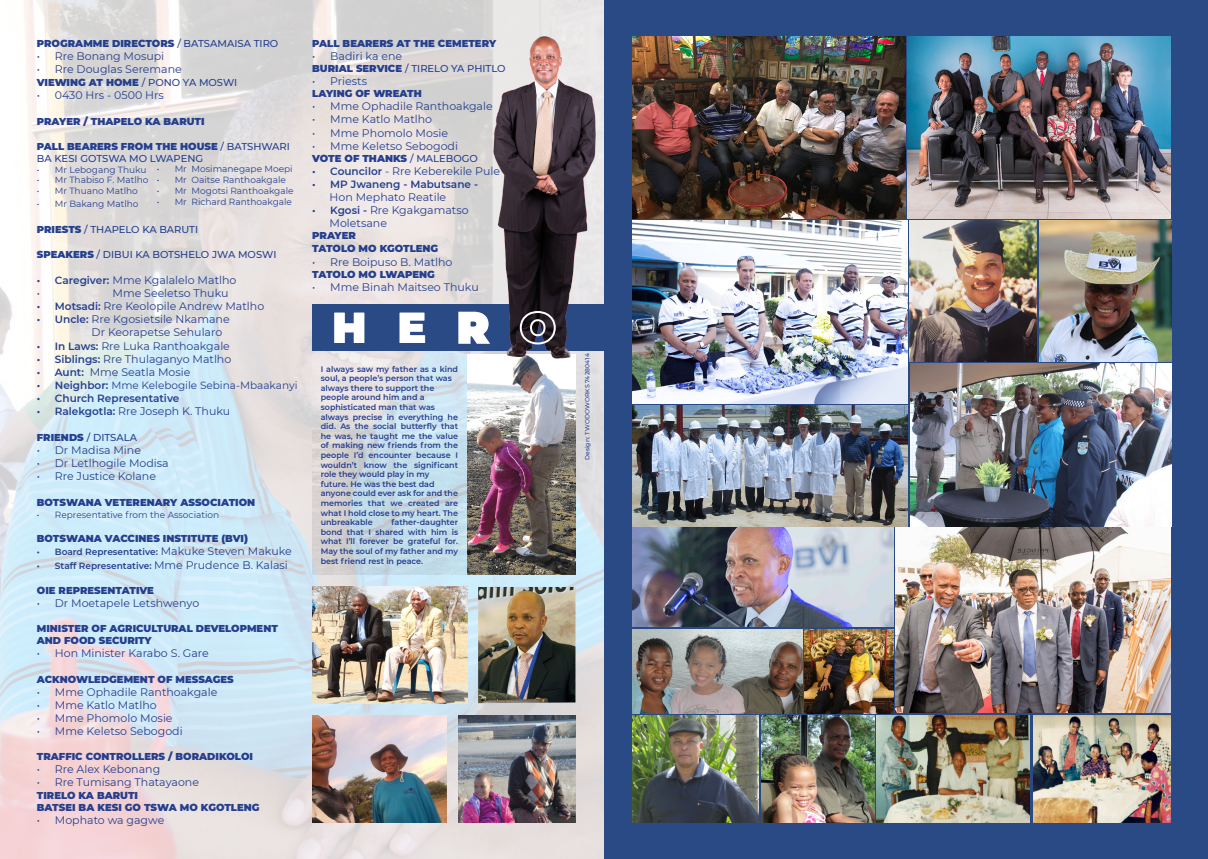
<style>
.page{position:relative;width:1208px;height:859px;background:#fff}
.page>*{position:absolute;margin:0;border:0;box-sizing:border-box;transform-origin:0 0}
.t1{font:900 43px "Montserrat";color:#fff}
.t2{font:11px "Montserrat";color:#253f8e}
.t3{font:600 10.5px "Montserrat";color:#253f8e}
.t4{font:10.5px "Montserrat";color:#253f8e}
.t5{font:900 10px/12.6px "Montserrat";color:#253f8e}
.t6{font:500 10px/12px "Montserrat";color:#253f8e}
.t7{font:9px "Montserrat";color:#253f8e}
.t8{font:600 9px "Montserrat";color:#253f8e}
.t9{font:600 8px/9.6px "Montserrat";color:#253f8e;text-align:justify}
.t10{font:500 6px "Montserrat";letter-spacing:.02em;color:#253f8e}
.s1{font-weight:500}
.s2{font-weight:900}
.s3{font-weight:600;font-size:10.5px}
.s4{font-weight:600}
.s5{font-size:10.5px}
.s6{font-weight:400;font-size:11px}
</style>
<div class="page">
<div style="left:604px;top:0;width:604px;height:859px;background:#2a4a85"></div>
<img style="left:0;top:0;width:604px;height:859px">
<div style="left:312px;top:304px;width:320px;height:47px;background:#2a4a85"></div>
<img style="left:474px;top:354px;width:101px;height:221px">
<img style="left:632px;top:715px;width:127px;height:107px">
<img style="left:761px;top:715px;width:113px;height:107px">
<img style="left:876px;top:715px;width:153px;height:107px">
<img style="left:1033px;top:715px;width:137px;height:107px">
<img style="left:895px;top:528px;width:275px;height:184px">
<img style="left:632px;top:528px;width:261px;height:98px">
<img style="left:632px;top:406px;width:275px;height:120px">
<img style="left:910px;top:364px;width:261px;height:162px">
<img style="left:632px;top:220px;width:275px;height:184px">
<img style="left:1039px;top:220px;width:132px;height:141px">
<img style="left:907px;top:37px;width:263px;height:181px">
<img style="left:632px;top:37px;width:273px;height:181px">
<img style="left:312px;top:587px;width:155px;height:116px">
<img style="left:458px;top:715px;width:117px;height:107px">
<img style="left:313px;top:354px;width:161px;height:221px">
<img style="left:490px;top:33px;width:108px;height:334px">
<svg style="left:458px;top:310px;width:34px;height:36px"></svg>
<svg style="left:519px;top:310px;width:38px;height:35px"></svg>
<img style="left:909px;top:220px;width:127px;height:141px">
<img style="left:632px;top:629px;width:170px;height:84px">
<img style="left:478px;top:587px;width:97px;height:116px">
<img style="left:312px;top:715px;width:134px;height:107px">
<img style="left:804px;top:629px;width:89px;height:84px">
<p class="t5" style="left:37px;top:36px;width:243px">PROGRAMME DIRECTORS <span class="s1">/ BATSAMAISA TIRO</span></p>
<p class="t2" style="left:37px;top:48px;width:129px">• Rre Bonang Mosupi</p>
<p class="t2" style="left:37px;top:61px;width:146px">• Rre Douglas Seremane</p>
<p class="t5" style="left:37px;top:76px;width:202px">VIEWING AT HOME <span class="s1">/ PONO YA MOSWI</span></p>
<p class="t2" style="left:37px;top:88px;width:129px">• 0430 Hrs - 0500 Hrs</p>
<p class="t5" style="left:37px;top:114px;width:169px">PRAYER / THAPELO KA BARUTI</p>
<p class="t6" style="left:37px;top:140px;width:255px"><span class="s2">PALL BEARERS FROM THE HOUSE</span> / BATSHWARI<br>BA KESI GOTSWA MO LWAPENG</p>
<p class="t7" style="left:37px;top:163px;width:111px">• Mr Lebogang Thuku</p>
<p class="t7" style="left:37px;top:174px;width:113px">• Mr Thabiso F. Matlho</p>
<p class="t7" style="left:37px;top:185px;width:103px">• Mr Thuano Matlho</p>
<p class="t7" style="left:37px;top:198px;width:103px">• Mr Bakang Matlho</p>
<p class="t6" style="left:37px;top:223px;width:163px"><span class="s2">PRIESTS</span> / THAPELO KA BARUTI</p>
<p class="t6" style="left:37px;top:248px;width:241px"><span class="s2">SPEAKERS</span> / DIBUI KA BOTSHELO JWA MOSWI</p>
<p class="t2" style="left:37px;top:272px;width:201px"><span class="s3">• Caregiver:</span> Mme Kgalalelo Matlho</p>
<p class="t2" style="left:37px;top:285px;width:5px">•</p>
<p class="t2" style="left:112px;top:285px;width:118px">Mme Seeletso Thuku</p>
<p class="t2" style="left:37px;top:298px;width:229px"><span class="s3">• Motsadi:</span> Rre Keolopile Andrew Matlho</p>
<p class="t2" style="left:37px;top:312px;width:194px"><span class="s3">• Uncle:</span> Rre Kgosietsile Nkamane</p>
<p class="t2" style="left:92px;top:325px;width:132px">Dr Keorapetse Sehularo</p>
<p class="t2" style="left:37px;top:338px;width:195px"><span class="s3">• In Laws:</span> Rre Luka Ranthoakgale</p>
<p class="t2" style="left:37px;top:351px;width:196px"><span class="s3">• Siblings:</span> Rre Thulaganyo Matlho</p>
<p class="t2" style="left:37px;top:364px;width:155px"><span class="s3">• Aunt:</span> Mme Seatla Mosie</p>
<p class="t4" style="left:37px;top:378px;width:262px"><span class="s4">• Neighbor:</span> Mme Kelebogile Sebina-Mbaakanyi</p>
<p class="t3" style="left:37px;top:391px;width:144px">• Church Representative</p>
<p class="t2" style="left:37px;top:403px;width:195px"><span class="s3">• Ralekgotla:</span> Rre Joseph K. Thuku</p>
<p class="t6" style="left:37px;top:431px;width:102px"><span class="s2">FRIENDS</span> / DITSALA</p>
<p class="t2" style="left:37px;top:442px;width:106px">• Dr Madisa Mine</p>
<p class="t2" style="left:37px;top:456px;width:133px">• Dr Letlhogile Modisa</p>
<p class="t2" style="left:37px;top:469px;width:121px">• Rre Justice Kolane</p>
<p class="t5" style="left:37px;top:495px;width:220px">BOTSWANA VETERENARY ASSOCIATION</p>
<p class="t7" style="left:37px;top:508px;width:184px">• Representative from the Association</p>
<p class="t5" style="left:37px;top:532px;width:213px">BOTSWANA VACCINES INSTITUTE (BVI<span class="s5">)</span></p>
<p class="t8" style="left:37px;top:546px;width:256px">• Board Representative: <span class="s6">Makuke Steven Makuke</span></p>
<p class="t8" style="left:37px;top:559px;width:252px">• Staff Representative: <span class="s6">Mme Prudence B. Kalasi</span></p>
<p class="t5" style="left:37px;top:583px;width:119px">OIE REPRESENTATIVE</p>
<p class="t2" style="left:37px;top:595px;width:164px">• Dr Moetapele Letshwenyo</p>
<p class="t5" style="left:37px;top:621px;width:243px">MINISTER OF AGRICULTURAL DEVELOPMENT<br>AND FOOD SECURITY</p>
<p class="t2" style="left:37px;top:646px;width:173px">• Hon Minister Karabo S. Gare</p>
<p class="t5" style="left:37px;top:672px;width:198px">ACKNOWLEDGEMENT OF MESSAGES</p>
<p class="t2" style="left:37px;top:684px;width:182px">• Mme Ophadile Ranthoakgale</p>
<p class="t2" style="left:37px;top:697px;width:121px">• Mme Katlo Matlho</p>
<p class="t2" style="left:37px;top:711px;width:137px">• Mme Phomolo Mosie</p>
<p class="t2" style="left:37px;top:724px;width:147px">• Mme Keletso Sebogodi</p>
<p class="t5" style="left:37px;top:749px;width:218px">TRAFFIC CONTROLLERS / BORADIKOLOI</p>
<p class="t2" style="left:37px;top:762px;width:125px">• Rre Alex Kebonang</p>
<p class="t2" style="left:37px;top:775px;width:164px">• Rre Tumisang Thatayaone</p>
<p class="t5" style="left:37px;top:788px;width:103px">TIRELO KA BARUTI</p>
<p class="t5" style="left:37px;top:800px;width:224px">BATSEI BA KESI GO TSWA MO KGOTLENG</p>
<p class="t2" style="left:37px;top:813px;width:129px">• Mophato wa gagwe</p>
<p class="t7" style="left:157px;top:163px;width:137px">• Mr Mosimanegape Moepi</p>
<p class="t7" style="left:157px;top:174px;width:131px">• Mr Oaitse Ranthoakgale</p>
<p class="t7" style="left:157px;top:185px;width:138px">• Mr Mogotsi Ranthoakgale</p>
<p class="t7" style="left:157px;top:195px;width:137px">• Mr Richard Ranthoakgale</p>
<p class="t5" style="left:312px;top:36px;width:185px">PALL BEARERS AT THE CEMETERY</p>
<p class="t2" style="left:312px;top:48px;width:92px">• Badiri ka ene</p>
<p class="t6" style="left:312px;top:62px;width:195px"><span class="s2">BURIAL SERVICE</span> / TIRELO YA PHITLO</p>
<p class="t2" style="left:312px;top:73px;width:56px">• Priests</p>
<p class="t5" style="left:312px;top:86px;width:111px">LAYING OF WREATH</p>
<p class="t2" style="left:312px;top:99px;width:182px">• Mme Ophadile Ranthoakgale</p>
<p class="t2" style="left:312px;top:112px;width:121px">• Mme Katlo Matlho</p>
<p class="t2" style="left:312px;top:125px;width:137px">• Mme Phomolo Mosie</p>
<p class="t2" style="left:312px;top:138px;width:147px">• Mme Keletso Sebogodi</p>
<p class="t5" style="left:312px;top:151px;width:167px">VOTE OF THANKS <span class="s1">/ MALEBOGO</span></p>
<p class="t2" style="left:312px;top:163px;width:189px"><span class="s3">• Councilor</span> - Rre Keberekile Pule</p>
<p class="t3" style="left:312px;top:176px;width:167px">• MP Jwaneng - Mabutsane -</p>
<p class="t2" style="left:329px;top:189px;width:118px">Hon Mephato Reatile</p>
<p class="t2" style="left:312px;top:202px;width:158px"><span class="s3">• Kgosi -</span> Rre Kgakgamatso</p>
<p class="t2" style="left:329px;top:216px;width:59px">Moletsane</p>
<p class="t5" style="left:312px;top:229px;width:45px">PRAYER</p>
<p class="t5" style="left:312px;top:242px;width:128px">TATOLO MO KGOTLENG</p>
<p class="t2" style="left:312px;top:254px;width:142px">• Rre Boipuso B. Matlho</p>
<p class="t5" style="left:312px;top:267px;width:124px">TATOLO MO LWAPENG</p>
<p class="t2" style="left:312px;top:279px;width:168px">• Mme Binah Maitseo Thuku</p>
<p class="t1" style="left:332px;top:295px;width:96px">H E</p>
<p class="t1" style="left:457px;top:295px;width:34px">R</p>
<p class="t9" style="left:321px;top:364px;width:139px">I always saw my father as a kind soul, a people’s person that was</p>
<p class="t9" style="left:321px;top:383px;width:115px">always there to support the</p>
<p class="t9" style="left:321px;top:392px;width:105px">people around him and a</p>
<p class="t9" style="left:321px;top:402px;width:116px">sophisticated man that was</p>
<p class="t9" style="left:321px;top:412px;width:139px">always precise in everything he did. As the social butterfly that he was, he taught me the value of making new friends from the people I’d encounter because I wouldn’t know the significant role they would play in my</p>
<p class="t9" style="left:321px;top:479px;width:115px">future. He was the best dad</p>
<p class="t9" style="left:321px;top:488px;width:139px">anyone could ever ask for and the memories that we created are what I hold close to my heart. The</p>
<p class="t9" style="left:321px;top:517px;width:54px">unbreakable</p>
<p class="t9" style="left:321px;top:517px;width:139px;text-indent:71px">father-daughter bond that I shared with him is what I’ll forever be grateful for.<br>May the soul of my father and my best friend rest in peace.</p>
<p class="t10" style="left:583px;top:460px;width:108px;rotate:-90deg">Design: TWODOWORKS 74280414</p>
</div>
